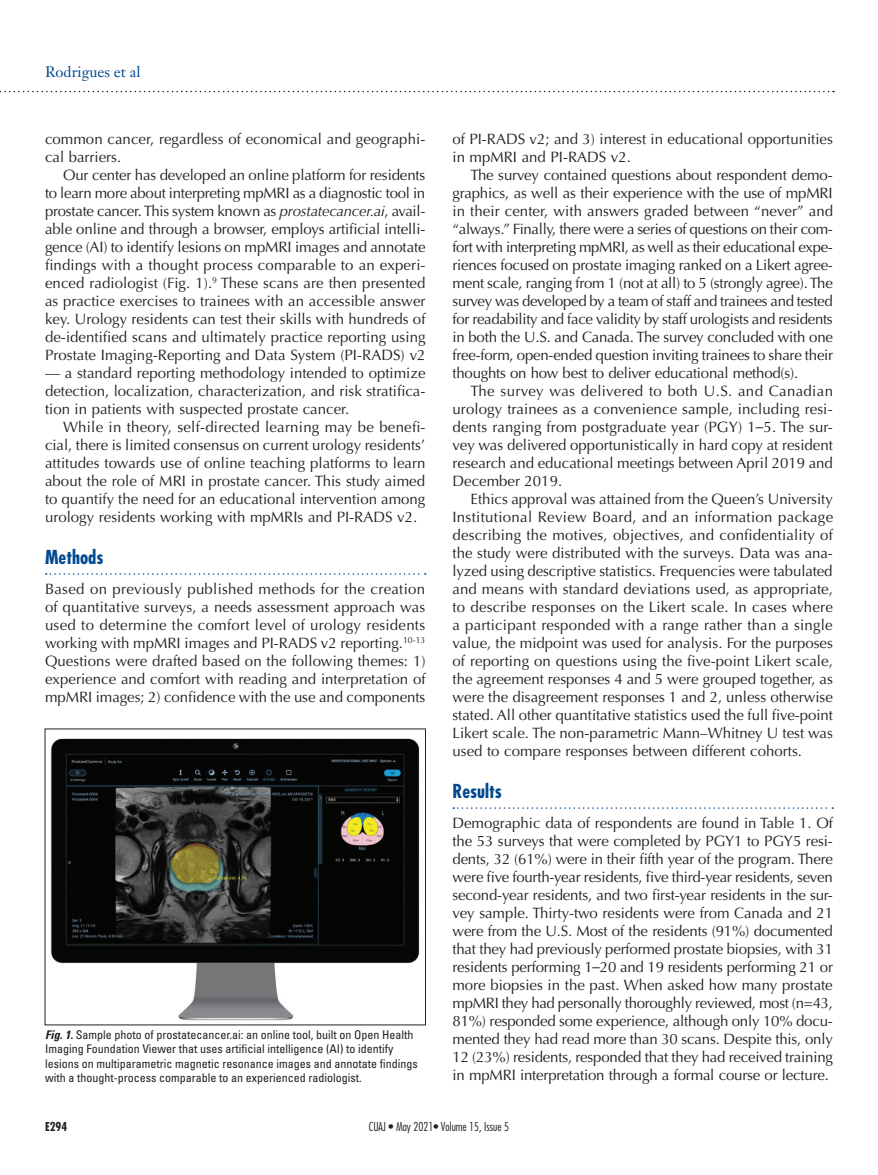
<style>
.page{position:relative;width:878px;height:1175px;background:#fff}
.page>*{position:absolute;margin:0;border:0;box-sizing:border-box;transform-origin:0 0}
.t1{font:700 condensed 18.75px "Futura";color:#014990}
.PJ{font:15px/18px "Optima";color:#231f20;text-align:justify}
.RUN{font:15px "Janson Text";color:#014990}
.FIG{font:condensed 12px/14.4px "Univers";color:#231f20}
.t2{font:300 condensed 12px "Futura";color:#231f20}
.t3{font:700 condensed 12px "Futura";color:#231f20}
.s1{font-style:italic}
.s2{font-weight:700;font-style:italic}
.s3{font-family:"Century Gothic"}
</style>
<div class="page">
<svg style="left:0;top:91px;width:833px;height:1px"></svg>
<svg style="left:46px;top:573px;width:379px;height:1px"></svg>
<svg style="left:453px;top:807px;width:380px;height:1px"></svg>
<img style="left:51px;top:738px;width:369px;height:283px">
<p class="RUN" style="left:45px;top:62px;width:97px">Rodrigues et al</p>
<p class="PJ" style="left:45px;top:130px;width:382px">common cancer, regardless of economical and geographi&shy;cal barriers.</p>
<p class="PJ" style="left:45px;top:166px;width:382px;text-indent:18px">Our center has developed an online platform for residents to learn more about interpreting mpMRI as a diagnostic tool in prostate cancer. This system known as <span class="s1">prostatecancer.ai</span>, avail&shy;able online and through a browser, employs artificial intelli&shy;gence (AI) to identify lesions on mpMRI images and annotate findings with a thought process comparable to an experi&shy;enced radiologist (Fig. 1).<sup>9</sup> These scans are then presented as practice exercises to trainees with an accessible answer key. Urology residents can test their skills with hundreds of de-identified scans and ultimately practice reporting using Prostate Imaging-Reporting and Data System (PI-RADS) v2</p>
<p class="PJ" style="left:45px;top:364px;width:382px">— a standard reporting methodology intended to optimize detection, localization, characterization, and risk stratifica&shy;tion in patients with suspected prostate cancer.</p>
<p class="PJ" style="left:45px;top:418px;width:382px;text-indent:18px">While in theory, self-directed learning may be benefi&shy;cial, there is limited consensus on current urology residents’ attitudes towards use of online teaching platforms to learn about the role of MRI in prostate cancer. This study aimed to quantify the need for an educational intervention among urology residents working with mpMRIs and PI-RADS v2.</p>
<h1 class="t1" style="left:45px;top:545px;width:60px">Methods</h1>
<p class="PJ" style="left:45px;top:580px;width:382px">Based on previously published methods for the creation of quantitative surveys, a needs assessment approach was used to determine the comfort level of urology residents working with mpMRI images and PI-RADS v2 reporting.<sup>10-13<br></sup>Questions were drafted based on the following themes: 1) experience and comfort with reading and interpretation of mpMRI images; 2) confidence with the use and components</p>
<p class="FIG" style="left:45px;top:1027px;width:374px"><span class="s2">Fig. 1.</span> Sample photo of prostatecancer.ai: an online tool, built on Open Health Imaging Foundation Viewer that uses artificial intelligence (AI) to identify lesions on multiparametric magnetic resonance images and annotate findings with a thought-process comparable to an experienced radiologist.</p>
<p class="PJ" style="left:452px;top:130px;width:382px">of PI-RADS v2; and 3) interest in educational opportunities in mpMRI and PI-RADS v2.</p>
<p class="PJ" style="left:452px;top:166px;width:382px;text-indent:18px">The survey contained questions about respondent demo&shy;graphics, as well as their experience with the use of mpMRI in their center, with answers graded between “never” and “always.” Finally, there were a series of questions on their com&shy;fort with interpreting mpMRI, as well as their educational expe&shy;riences focused on prostate imaging ranked on a Likert agree&shy;ment scale, ranging from 1 (not at all) to 5 (strongly agree). The survey was developed by a team of staff and trainees and tested for readability and face validity by staff urologists and residents in both the U.S. and Canada. The survey concluded with one free-form, open-ended question inviting trainees to share their thoughts on how best to deliver educational method(s).</p>
<p class="PJ" style="left:452px;top:382px;width:382px;text-indent:18px">The survey was delivered to both U.S. and Canadian urology trainees as a convenience sample, including resi&shy;dents ranging from postgraduate year (PGY) 1<span class="s3">–</span>5. The sur&shy;vey was delivered opportunistically in hard copy at resident research and educational meetings between April 2019 and December 2019.</p>
<p class="PJ" style="left:452px;top:490px;width:382px;text-indent:18px">Ethics approval was attained from the Queen’s University Institutional Review Board, and an information package describing the motives, objectives, and confidentiality of the study were distributed with the surveys. Data was ana&shy;lyzed using descriptive statistics. Frequencies were tabulated and means with standard deviations used, as appropriate, to describe responses on the Likert scale. In cases where a participant responded with a range rather than a single value, the midpoint was used for analysis. For the purposes of reporting on questions using the five-point Likert scale, the agreement responses 4 and 5 were grouped together, as were the disagreement responses 1 and 2, unless otherwise stated. All other quantitative statistics used the full five-point Likert scale. The non-parametric Mann–Whitney U test was used to compare responses between different cohorts.</p>
<h1 class="t1" style="left:452px;top:779px;width:51px">Results</h1>
<p class="PJ" style="left:452px;top:814px;width:382px">Demographic data of respondents are found in Table 1. Of the 53 surveys that were completed by PGY1 to PGY5 resi&shy;dents, 32 (61%) were in their fifth year of the program. There were five fourth-year residents, five third-year residents, seven second-year residents, and two first-year residents in the sur&shy;vey sample. Thirty-two residents were from Canada and 21 were from the U.S. Most of the residents (91%) documented that they had previously performed prostate biopsies, with 31 residents performing 1<span class="s3">–</span>20 and 19 residents performing 21 or more biopsies in the past. When asked how many prostate mpMRI they had personally thoroughly reviewed, most (n=43, 81%) responded some experience, although only 10% docu&shy;mented they had read more than 30 scans. Despite this, only 12 (23%) residents, responded that they had received training in mpMRI interpretation through a formal course or lecture.</p>
<p class="t3" style="left:45px;top:1118px;width:24px">E294</p>
<p class="t2" style="left:369px;top:1118px;width:141px">CUAJ • May 2021• Volume 15, Issue 5</p>
</div>
